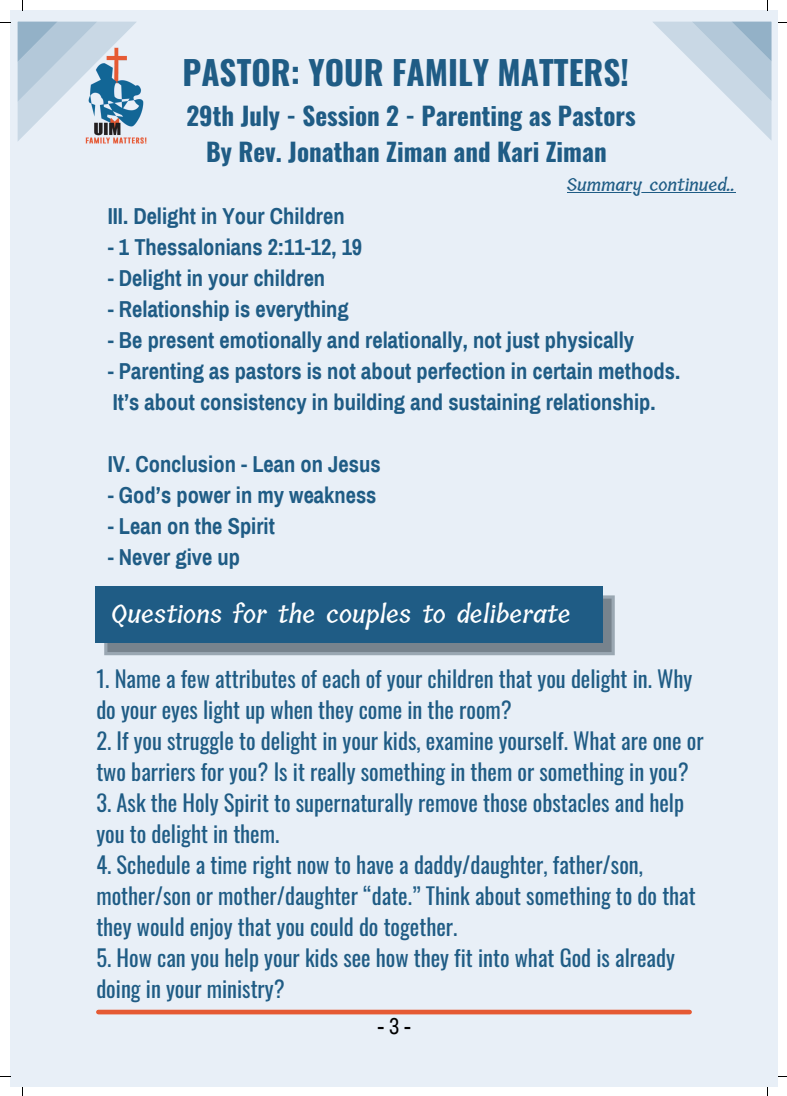
<style>
.page{position:relative;width:787px;height:1096px;background:#fff}
.page>*{position:absolute;margin:0;border:0;box-sizing:border-box;transform-origin:0 0}
.t1{font:700 33.12px "Oswald";color:#1f5c85}
.t2{font:700 25px "Oswald";color:#1f5c85}
.t3{font:500 25px "Tillana";color:#fff}
.t4{font:22.5px/31px "Oswald";color:#1f5c85}
.t5{font:700 22.5px "Archivo Narrow";color:#1f5c85}
.t6{font:22.5px "Archivo Narrow";color:#000}
.t7{font:500 17.5px "Tillana";color:#1f5c85}
</style>
<div class="page">
<div style="left:10px;top:10px;width:768px;height:1076px;background:#e8eff7"></div>
<img style="left:85px;top:85px;width:62px;height:59px">
<svg style="left:18px;top:22px;width:119px;height:120px"></svg>
<svg style="left:653px;top:22px;width:118px;height:118px"></svg>
<div style="left:98px;top:1009px;width:591px;height:5px;background:#e55a34"></div>
<hr style="left:567px;top:192px;width:168px;height:1px;background:#1f5c85">
<svg style="left:104px;top:595px;width:511px;height:60px;background:#808c96"></svg>
<div style="left:95px;top:586px;width:508px;height:57px;background:#1f5c85"></div>
<p class="t1" style="left:182px;top:47px;width:448px">PASTOR: YOUR FAMILY MATTERS!</p>
<p class="t2" style="left:186px;top:96px;width:451px">29th July - Session 2 - Parenting as Pastors</p>
<p class="t2" style="left:206px;top:132px;width:402px">By Rev. Jonathan Ziman and Kari Ziman</p>
<p class="t7" style="left:567px;top:171px;width:170px">Summary continued..</p>
<p class="t5" style="left:108px;top:204px;width:239px">III. Delight in Your Children</p>
<p class="t5" style="left:108px;top:235px;width:256px">- 1 Thessalonians 2:11-12, 19</p>
<p class="t5" style="left:108px;top:266px;width:219px">- Delight in your children</p>
<p class="t5" style="left:108px;top:297px;width:243px">- Relationship is everything</p>
<p class="t5" style="left:108px;top:328px;width:528px">- Be present emotionally and relationally, not just physically</p>
<p class="t5" style="left:108px;top:359px;width:574px">- Parenting as pastors is not about perfection in certain methods.</p>
<p class="t5" style="left:113px;top:390px;width:544px">It’s about consistency in building and sustaining relationship.</p>
<p class="t5" style="left:108px;top:452px;width:274px">IV. Conclusion - Lean on Jesus</p>
<p class="t5" style="left:108px;top:483px;width:270px">- God’s power in my weakness</p>
<p class="t5" style="left:108px;top:514px;width:169px">- Lean on the Spirit</p>
<p class="t5" style="left:108px;top:545px;width:134px">- Never give up</p>
<p class="t3" style="left:111px;top:594px;width:461px">Questions for the couples to deliberate</p>
<p class="t4" style="left:96px;top:662px;width:597px">1. Name a few attributes of each of your children that you delight in. Why do your eyes light up when they come in the room?</p>
<p class="t4" style="left:96px;top:724px;width:609px">2. If you struggle to delight in your kids, examine yourself. What are one or two barriers for you? Is it really something in them or something in you?</p>
<p class="t4" style="left:96px;top:786px;width:589px">3. Ask the Holy Spirit to supernaturally remove those obstacles and help you to delight in them.</p>
<p class="t4" style="left:96px;top:848px;width:601px">4. Schedule a time right now to have a daddy/daughter, father/son, mother/son or mother/daughter “date.” Think about something to do that they would enjoy that you could do together.</p>
<p class="t4" style="left:96px;top:941px;width:580px">5. How can you help your kids see how they fit into what God is already doing in your ministry?</p>
<p class="t6" style="left:378px;top:1014px;width:34px">-3-</p>
</div>
